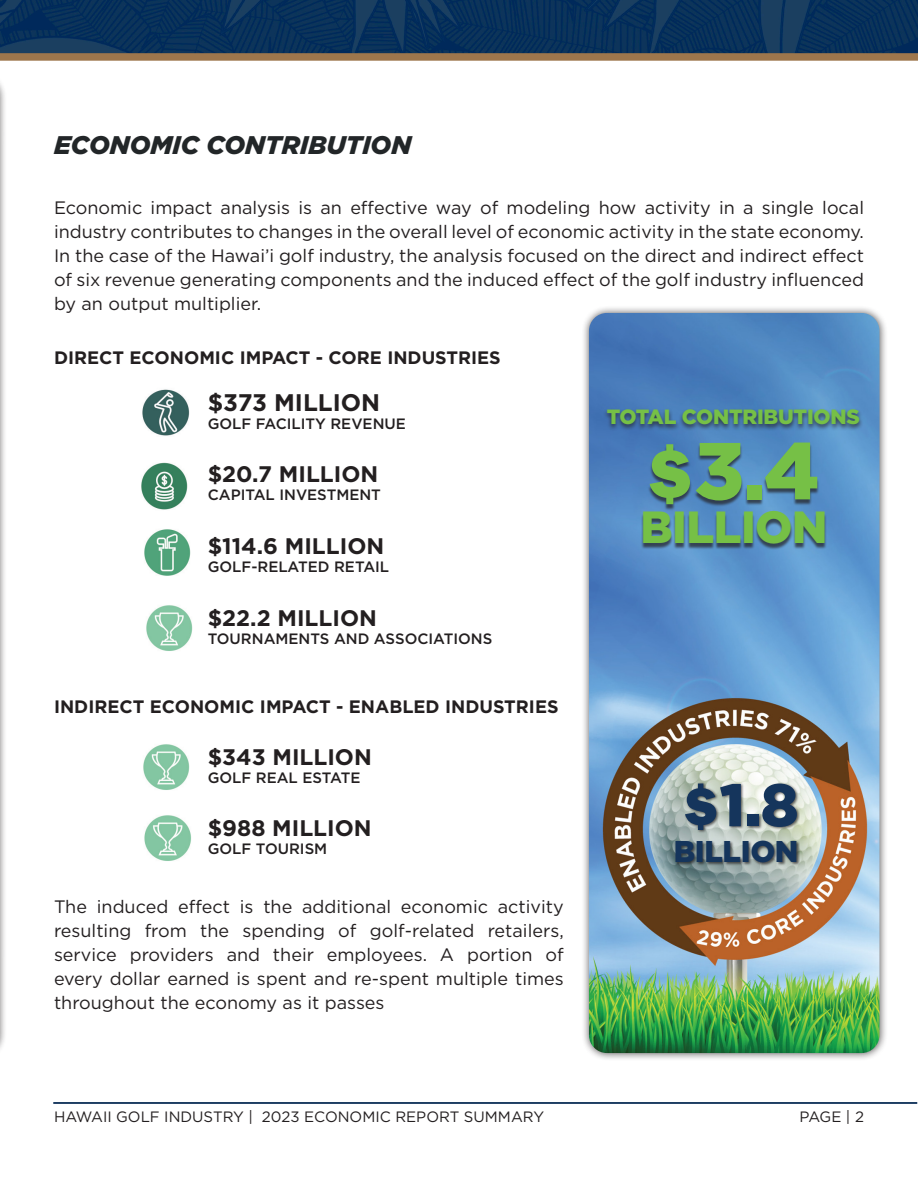
<style>
.page{position:relative;width:918px;height:1188px;background:#fff}
.page>*{position:absolute;margin:0;border:0;box-sizing:border-box;transform-origin:0 0}
.t1{font:900 80.7px "Gotham";color:#76c046}
.t2{font:900 60px "Gotham";color:#15355c}
.t3{font:900 45px "Gotham";letter-spacing:-.01em;color:#76c046}
.t4{font:900 30px "Gotham";letter-spacing:-.01em;color:#15355c}
.t5{font:italic 900 25.5px "Gotham";color:#222628}
.t6{font:700 24px "Gotham";color:#231f20}
.t7{font:700 22.5px "Gotham";color:#231f20}
.t8{font:900 20.7px "Gotham";letter-spacing:-.01em;color:#76c046}
.t9{font:18px/24px "Gotham";color:#231f20;text-align:justify}
.t10{font:700 18px "Gotham";color:#231f20}
.t11{font:500 15px "Gotham";color:#231f20}
.t12{font:15px "Gotham";color:#231f20}
.s1{font-family:"Franklin Gothic";font-weight:800;font-size:75px}
.s2{font-size:75px}
.s3{font-family:"Franklin Gothic";font-weight:800;font-size:58.2px}
</style>
<div class="page">
<div style="left:0;top:70px;width:8px;height:991px;background:#231f20;opacity:.75"></div>
<img style="left:0;top:0;width:918px;height:53px">
<div style="left:0;top:53px;width:918px;height:8px;background:#9d764c"></div>
<hr style="left:53px;top:1102px;width:864px;height:2px;background:#15365d">
<div style="left:581px;top:305px;width:307px;height:757px;background:#231f20;opacity:.75"></div>
<img style="left:589px;top:313px;width:290px;height:740px">
<div style="left:675px;top:782px;width:125px;height:84px;background:#231f20;opacity:.7"></div>
<img style="left:142px;top:389px;width:48px;height:47px">
<img style="left:144px;top:529px;width:47px;height:47px">
<img style="left:141px;top:462px;width:47px;height:48px">
<img style="left:146px;top:605px;width:47px;height:46px">
<img style="left:143px;top:744px;width:47px;height:46px">
<img style="left:144px;top:815px;width:47px;height:46px">
<div style="left:641px;top:444px;width:186px;height:105px;background:#231f20;opacity:.7"></div>
<div style="left:603px;top:408px;width:261px;height:23px;background:#231f20;opacity:.75"></div>
<p class="t5" style="left:54px;top:127px;width:359px">ECONOMIC CONTRIBUTION</p>
<p class="t9" style="left:54px;top:195px;width:812px">Economic impact analysis is an effective way of modeling how activity in a single local industry contributes to changes in the overall level of economic activity in the state economy.<br>In the case of the Hawai’i golf industry, the analysis focused on the direct and indirect effect of six revenue generating components and the induced effect of the golf industry influenced by an output multiplier.</p>
<p class="t10" style="left:54px;top:345px;width:448px">DIRECT ECONOMIC IMPACT - CORE INDUSTRIES</p>
<p class="t6" style="left:208px;top:386px;width:174px">$373 MILLION</p>
<p class="t11" style="left:208px;top:413px;width:200px">GOLF FACILITY REVENUE</p>
<p class="t7" style="left:208px;top:459px;width:172px">$20.7 MILLION</p>
<p class="t11" style="left:208px;top:484px;width:175px">CAPITAL INVESTMENT</p>
<p class="t7" style="left:208px;top:531px;width:178px">$114.6 MILLION</p>
<p class="t11" style="left:208px;top:557px;width:183px">GOLF-RELATED RETAIL</p>
<p class="t7" style="left:208px;top:603px;width:171px">$22.2 MILLION</p>
<p class="t11" style="left:208px;top:629px;width:286px">TOURNAMENTS AND ASSOCIATIONS</p>
<p class="t10" style="left:54px;top:694px;width:506px">INDIRECT ECONOMIC IMPACT - ENABLED INDUSTRIES</p>
<p class="t7" style="left:208px;top:742px;width:166px">$343 MILLION</p>
<p class="t11" style="left:208px;top:768px;width:154px">GOLF REAL ESTATE</p>
<p class="t7" style="left:208px;top:813px;width:165px">$988 MILLION</p>
<p class="t11" style="left:208px;top:839px;width:121px">GOLF TOURISM</p>
<p class="t9" style="left:54px;top:894px;width:511px">The induced effect is the additional economic activity resulting from the spending of golf-related retailers, service providers and their employees. A portion of every dollar earned is spent and re-spent multiple times throughout the economy as it passes</p>
<p class="t12" style="left:54px;top:1107px;width:492px">HAWAII GOLF INDUSTRY | 2023 ECONOMIC REPORT SUMMARY</p>
<p class="t8" style="left:607px;top:402px;width:255px">TOTAL CONTRIBUTIONS</p>
<p class="t1" style="left:648px;top:415px;width:173px"><span class="s1">$</span>3<span class="s2">.</span>4</p>
<p class="t3" style="left:640px;top:496px;width:189px">BILLION</p>
<p class="t2" style="left:684px;top:764px;width:116px"><span class="s3">$</span>1.8</p>
<p class="t4" style="left:674px;top:831px;width:126px">BILLION</p>
<p class="t12" style="left:799px;top:1107px;width:66px">PAGE | 2</p>
</div>
